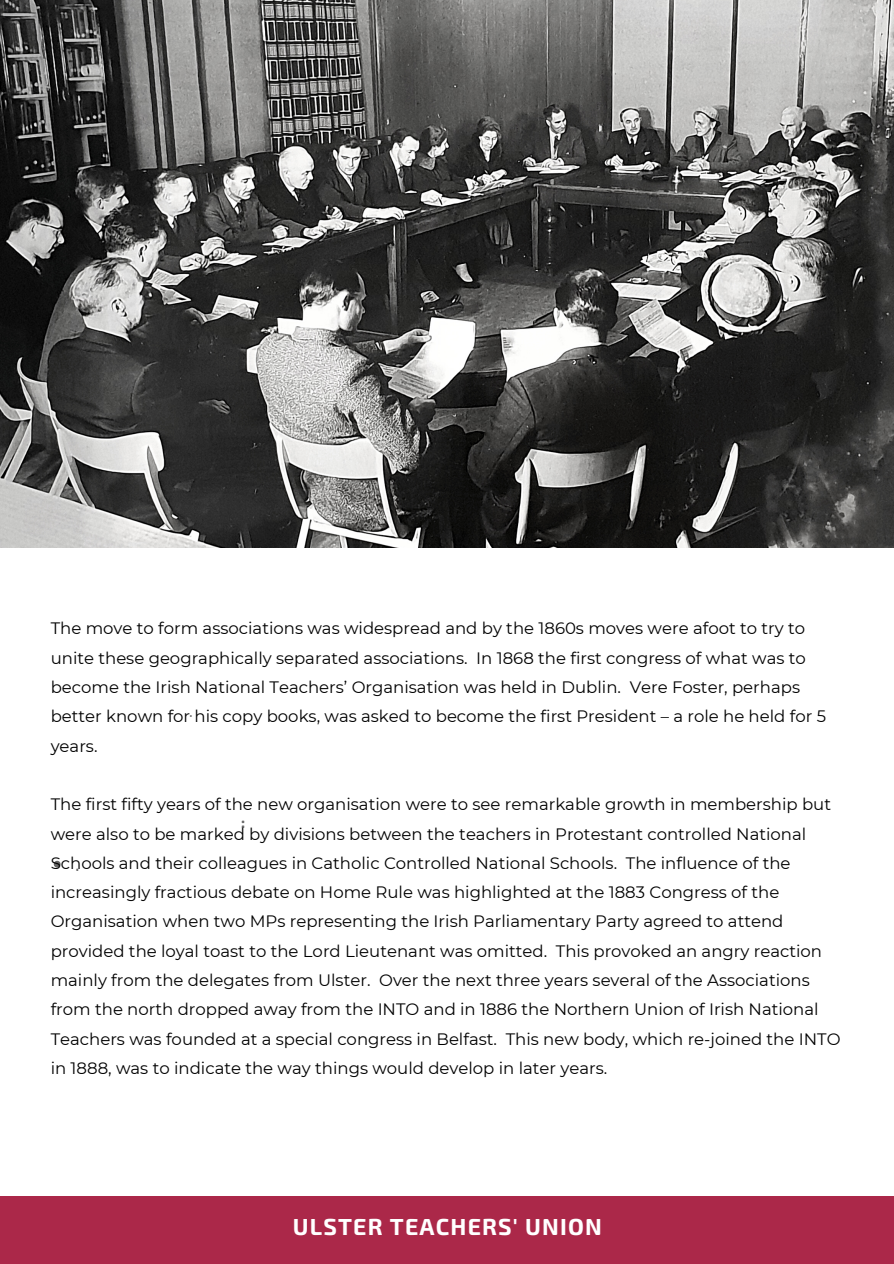
<style>
.page{position:relative;width:894px;height:1264px;background:#fff}
.page>*{position:absolute;margin:0;border:0;box-sizing:border-box;transform-origin:0 0}
.t1{font:700 23.25px "Exo 2";letter-spacing:.05em;color:#fff}
.t2{font:19.8px "Exo 2";color:#666}
.t3{font:16.5px/29.2px "Montserrat";color:#000}
.t4{font:16.35px "Exo 2";color:#666}
.t5{font:700 16.35px "Exo 2";color:#666}
</style>
<div class="page">
<svg style="left:54px;top:860px;width:7px;height:7px"></svg>
<img style="left:0;top:0;width:893px;height:547px">
<div style="left:0;top:1196px;width:893px;height:67px;background:#ab2849"></div>
<p class="t3" style="left:51px;top:614px;width:776px">The move to form associations was widespread and by the 1860s moves were afoot to try to unite these geographically separated associations. In 1868 the first congress of what was to become the Irish National Teachers’ Organisation was held in Dublin. Vere Foster, perhaps better known for his copy books, was asked to become the first President – a role he held for 5 years.</p>
<p class="t4" style="left:189px;top:700px;width:5px">.</p>
<p class="t3" style="left:51px;top:789px;width:791px">The first fifty years of the new organisation were to see remarkable growth in membership but were also to be marked by divisions between the teachers in Protestant controlled National Schools and their colleagues in Catholic Controlled National Schools. The influence of the increasingly fractious debate on Home Rule was highlighted at the 1883 Congress of the Organisation when two MPs representing the Irish Parliamentary Party agreed to attend provided the loyal toast to the Lord Lieutenant was omitted. This provoked an angry reaction mainly from the delegates from Ulster. Over the next three years several of the Associations from the north dropped away from the INTO and in 1886 the Northern Union of Irish National Teachers was founded at a special congress in Belfast. This new body, which re-joined the INTO in 1888, was to indicate the way things would develop in later years.</p>
<p class="t5" style="left:241px;top:812px;width:6px">:</p>
<p class="t2" style="left:75px;top:851px;width:6px">.</p>
<h1 class="t1" style="left:293px;top:1211px;width:310px">ULSTER TEACHERS' UNION</h1>
</div>
